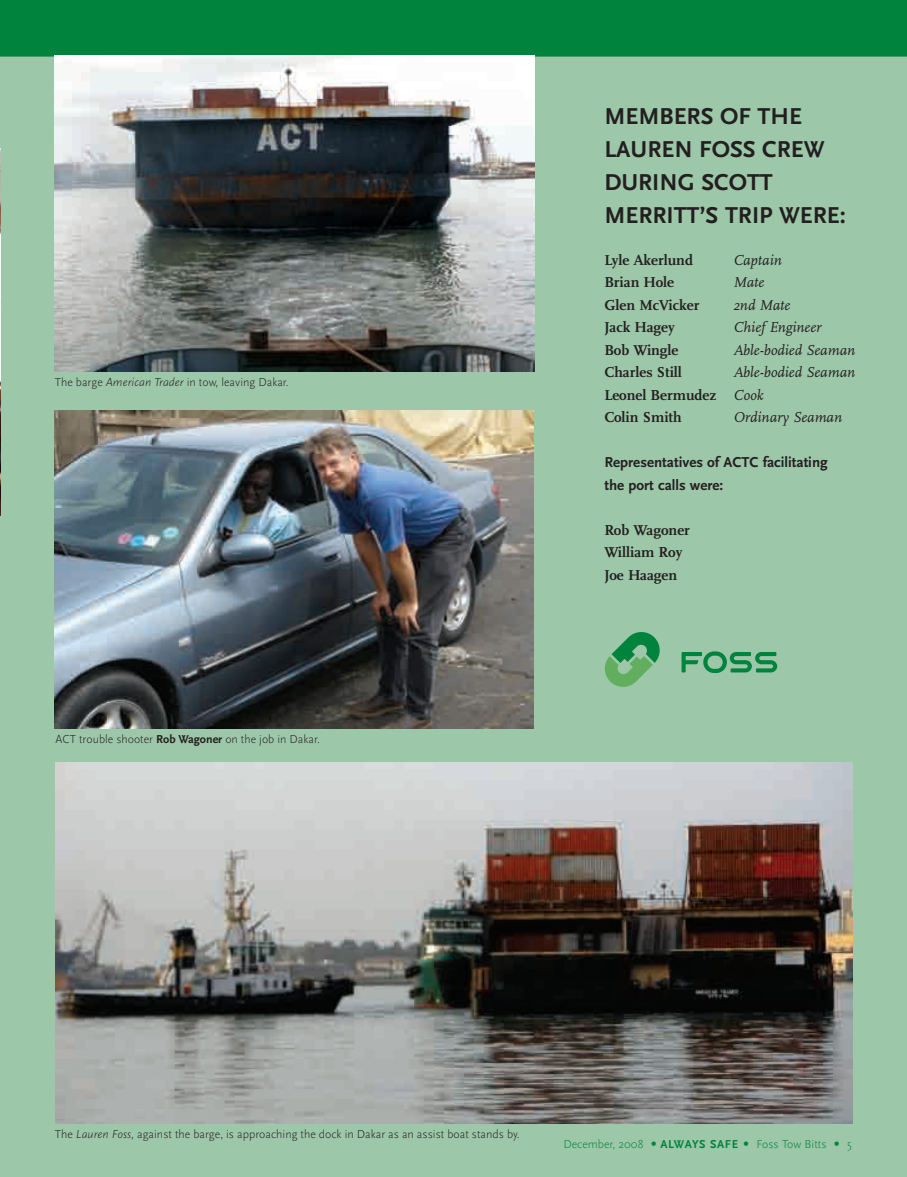
<style>
.page{position:relative;width:907px;height:1177px;background:#fff}
.page>*{position:absolute;margin:0;border:0;box-sizing:border-box;transform-origin:0 0}
.t1{font:700 24px/33px "Scala Sans";color:#231f20}
.t2{font:700 15px/22.5px "Scala";color:#231f20}
.t3{font:italic 15px "Scala";color:#231f20}
.t4{font:700 15px/22.5px "Scala Sans";color:#231f20}
.t5{font:300 12px "Scala Sans";color:#231f20}
.t6{font:300 12px "Scala Sans";color:#00843d}
.s1{font-style:italic}
.s2{font-weight:700}
.s3{font-weight:400;font-style:italic}
.s4{font-family:"Univers"}
</style>
<div class="page">
<div style="left:1px;top:49px;width:905px;height:1127px;background:#9dc7a9"></div>
<div style="left:0;top:0;width:906px;height:57px;background:#00843d"></div>
<img style="left:0;top:148px;width:1px;height:368px">
<img style="left:55px;top:56px;width:479px;height:315px">
<svg style="left:604px;top:632px;width:56px;height:54px"></svg>
<svg style="left:681px;top:651px;width:96px;height:22px"></svg>
<img style="left:55px;top:411px;width:478px;height:317px">
<img style="left:55px;top:762px;width:796px;height:360px">
<p class="t5" style="left:55px;top:377px;width:235px">The barge <span class="s1">American Trader</span> in tow, leaving Dakar.</p>
<p class="t5" style="left:56px;top:734px;width:266px">ACT trouble shooter <span class="s2">Rob Wagoner</span> on the job in Dakar.</p>
<h1 class="t1" style="left:604px;top:101px;width:243px">MEMBERS OF THE<br>LAUREN FOSS CREW<br>DURING SCOTT<br>MERRITT’S TRIP WERE:</h1>
<p class="t2" style="left:604px;top:249px;width:90px">Lyle Akerlund</p>
<p class="t3" style="left:733px;top:253px;width:50px">Captain</p>
<p class="t2" style="left:604px;top:272px;width:71px">Brian Hole</p>
<p class="t3" style="left:733px;top:276px;width:32px">Mate</p>
<p class="t2" style="left:604px;top:294px;width:97px">Glen McVicker</p>
<p class="t3" style="left:733px;top:298px;width:58px">2nd Mate</p>
<p class="t2" style="left:604px;top:317px;width:72px">Jack Hagey</p>
<p class="t3" style="left:733px;top:321px;width:89px">Chief Engineer</p>
<p class="t2" style="left:604px;top:339px;width:76px">Bob Wingle</p>
<p class="t3" style="left:733px;top:343px;width:123px">Able-bodied Seaman</p>
<p class="t2" style="left:604px;top:362px;width:79px">Charles Still</p>
<p class="t2" style="left:604px;top:362px;width:252px;text-indent:129px"><span class="s3">Able-bodied Seaman<br></span>Leonel Bermudez <span class="s3">Cook<br></span>Colin Smith</p>
<p class="t3" style="left:733px;top:411px;width:110px">Ordinary Seaman</p>
<p class="t4" style="left:604px;top:452px;width:225px">Representatives of ACTC facilitating the port calls were:</p>
<p class="t2" style="left:604px;top:519px;width:87px">Rob Wagoner<br>William Roy<br>Joe Haagen</p>
<p class="t5" style="left:55px;top:1129px;width:466px">The <span class="s1">Lauren Foss</span>, against the barge, is approaching the dock in Dakar as an assist boat stands by.</p>
<p class="t6" style="left:563px;top:1139px;width:290px">December, 2008 <span class="s4">•</span> <span class="s2">ALWAYS SAFE</span> <span class="s4">•</span> Foss Tow Bitts <span class="s4">•</span> 5</p>
</div>
